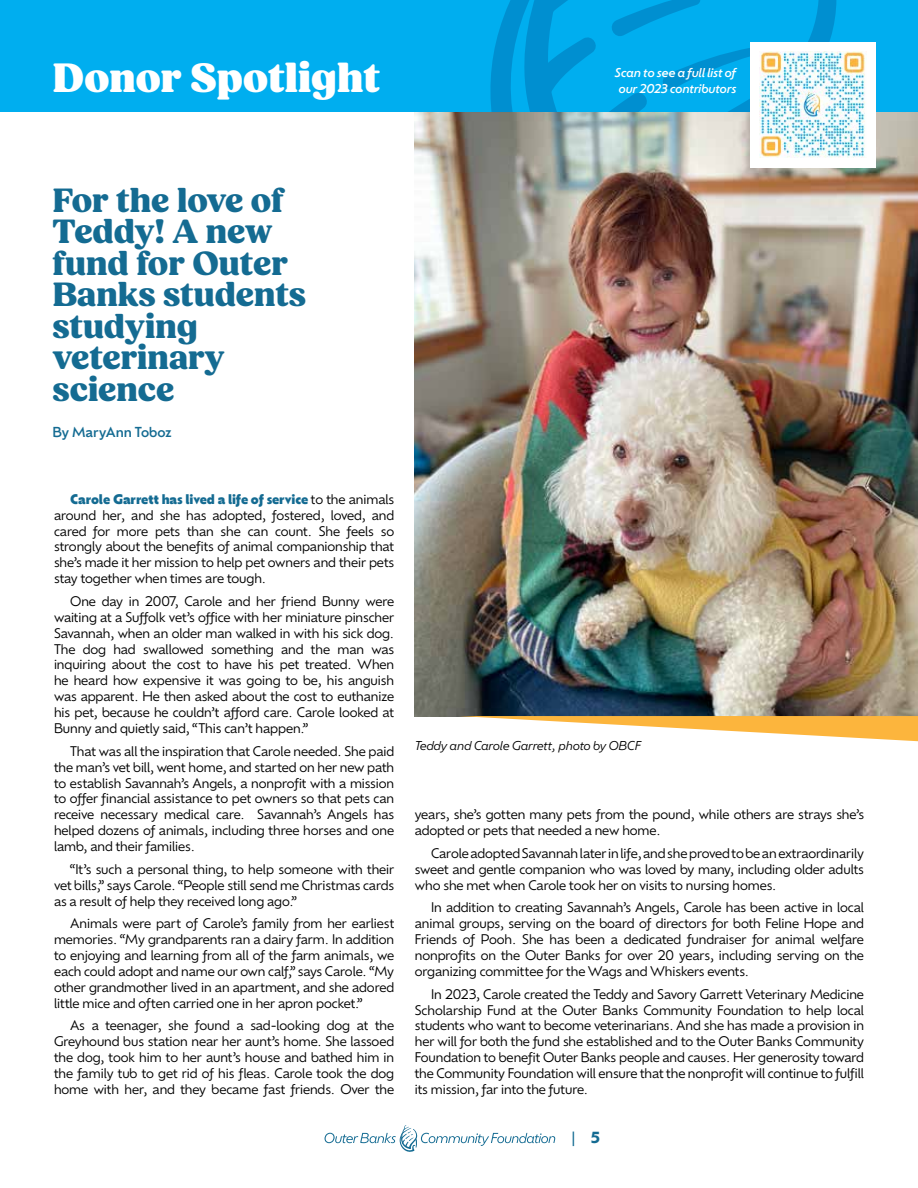
<style>
.page{position:relative;width:918px;height:1188px;background:#fff}
.page>*{position:absolute;margin:0;border:0;box-sizing:border-box;transform-origin:0 0}
.t1{font:900 42px "Fields";color:#fff}
.t2{font:800 34.5px/31.5px "Fields";color:#146b92}
.t3{font:15px "Ofelia Display";color:#146b92}
.t4{font:500 13.5px "Ofelia Display";color:#146b92}
.t5{font:13.05px/15.9px "Ofelia Display";letter-spacing:-.005em;color:#000;text-align:justify}
.t6{font:italic 500 12px/15.9px "Ofelia Display";letter-spacing:-.005em;color:#fff;text-align:center}
.t7{font:italic 12px "Ofelia Display";color:#000}
.s1{font-weight:800;color:#146b92}
.s2{font-weight:700}
</style>
<div class="page">
<svg style="left:325px;top:1125px;width:231px;height:27px"></svg>
<img style="left:415px;top:111px;width:503px;height:605px">
<div style="left:0;top:0;width:918px;height:111px;background:#00aeef"></div>
<svg style="left:490px;top:0;width:347px;height:111px"></svg>
<svg style="left:459px;top:716px;width:459px;height:25px"></svg>
<div style="left:750px;top:42px;width:125px;height:126px;background:#fff"></div>
<img style="left:760px;top:51px;width:105px;height:106px">
<h1 class="t1" style="left:52px;top:53px;width:329px">Donor Spotlight</h1>
<p class="t6" style="left:614px;top:64px;width:123px">Scan to see a full list of our 2023 contributors</p>
<h2 class="t2" style="left:52px;top:185px;width:255px">For the love of<br>Teddy! A new fund for Outer<br>Banks students studying veterinary science</h2>
<p class="t4" style="left:52px;top:422px;width:121px">By MaryAnn Toboz</p>
<p class="t5" style="left:54px;top:490px;width:342px;text-indent:16px"><span class="s1">Carole Garrett has lived a life of service</span> to the animals around her, and she has adopted, fostered, loved, and cared for more pets than she can count. She feels so strongly about the benefits of animal companionship that she’s made it her mission to help pet owners and their pets stay together when times are tough.</p>
<p class="t5" style="left:54px;top:592px;width:342px;text-indent:16px">One day in 2007, Carole and her friend Bunny were waiting at a Suffolk vet’s office with her miniature pinscher Savannah, when an older man walked in with his sick dog.<br>The dog had swallowed something and the man was inquiring about the cost to have his pet treated. When he heard how expensive it was going to be, his anguish was apparent. He then asked about the cost to euthanize his pet, because he couldn’t afford care. Carole looked at Bunny and quietly said, “This can’t happen.”</p>
<p class="t5" style="left:54px;top:742px;width:342px;text-indent:16px">That was all the inspiration that Carole needed. She paid the man’s vet bill, went home, and started on her new path to establish Savannah’s Angels, a nonprofit with a mission to offer financial assistance to pet owners so that pets can receive necessary medical care. Savannah’s Angels has helped dozens of animals, including three horses and one lamb, and their families.</p>
<p class="t5" style="left:54px;top:860px;width:342px;text-indent:16px">“It’s such a personal thing, to help someone with their vet bills,” says Carole. “People still send me Christmas cards as a result of help they received long ago.”</p>
<p class="t5" style="left:54px;top:915px;width:342px;text-indent:16px">Animals were part of Carole’s family from her earliest memories. “My grandparents ran a dairy farm. In addition to enjoying and learning from all of the farm animals, we each could adopt and name our own calf,” says Carole. “My other grandmother lived in an apartment, and she adored little mice and often carried one in her apron pocket.”</p>
<p class="t5" style="left:54px;top:1017px;width:342px;text-indent:16px">As a teenager, she found a sad-looking dog at the Greyhound bus station near her aunt’s home. She lassoed the dog, took him to her aunt’s house and bathed him in the family tub to get rid of his fleas. Carole took the dog home with her, and they became fast friends. Over the</p>
<p class="t7" style="left:415px;top:737px;width:227px">Teddy and Carole Garrett, photo by OBCF</p>
<p class="t5" style="left:415px;top:806px;width:451px">years, she’s gotten many pets from the pound, while others are strays she’s adopted or pets that needed a new home.</p>
<p class="t5" style="left:415px;top:844px;width:451px;text-indent:16px">Carole adopted Savannah later in life, and she proved to be an extraordinarily sweet and gentle companion who was loved by many, including older adults who she met when Carole took her on visits to nursing homes.</p>
<p class="t5" style="left:415px;top:899px;width:451px;text-indent:16px">In addition to creating Savannah’s Angels, Carole has been active in local animal groups, serving on the board of directors for both Feline Hope and Friends of Pooh. She has been a dedicated fundraiser for animal welfare nonprofits on the Outer Banks for over 20 years, including serving on the organizing committee for the Wags and Whiskers events.</p>
<p class="t5" style="left:415px;top:985px;width:451px;text-indent:16px">In 2023, Carole created the Teddy and Savory Garrett Veterinary Medicine Scholarship Fund at the Outer Banks Community Foundation to help local students who want to become veterinarians. And she has made a provision in her will for both the fund she established and to the Outer Banks Community Foundation to benefit Outer Banks people and causes. Her generosity toward the Community Foundation will ensure that the nonprofit will continue to fulfill its mission, far into the future.</p>
<p class="t3" style="left:570px;top:1126px;width:31px">| <span class="s2">5</span></p>
</div>
